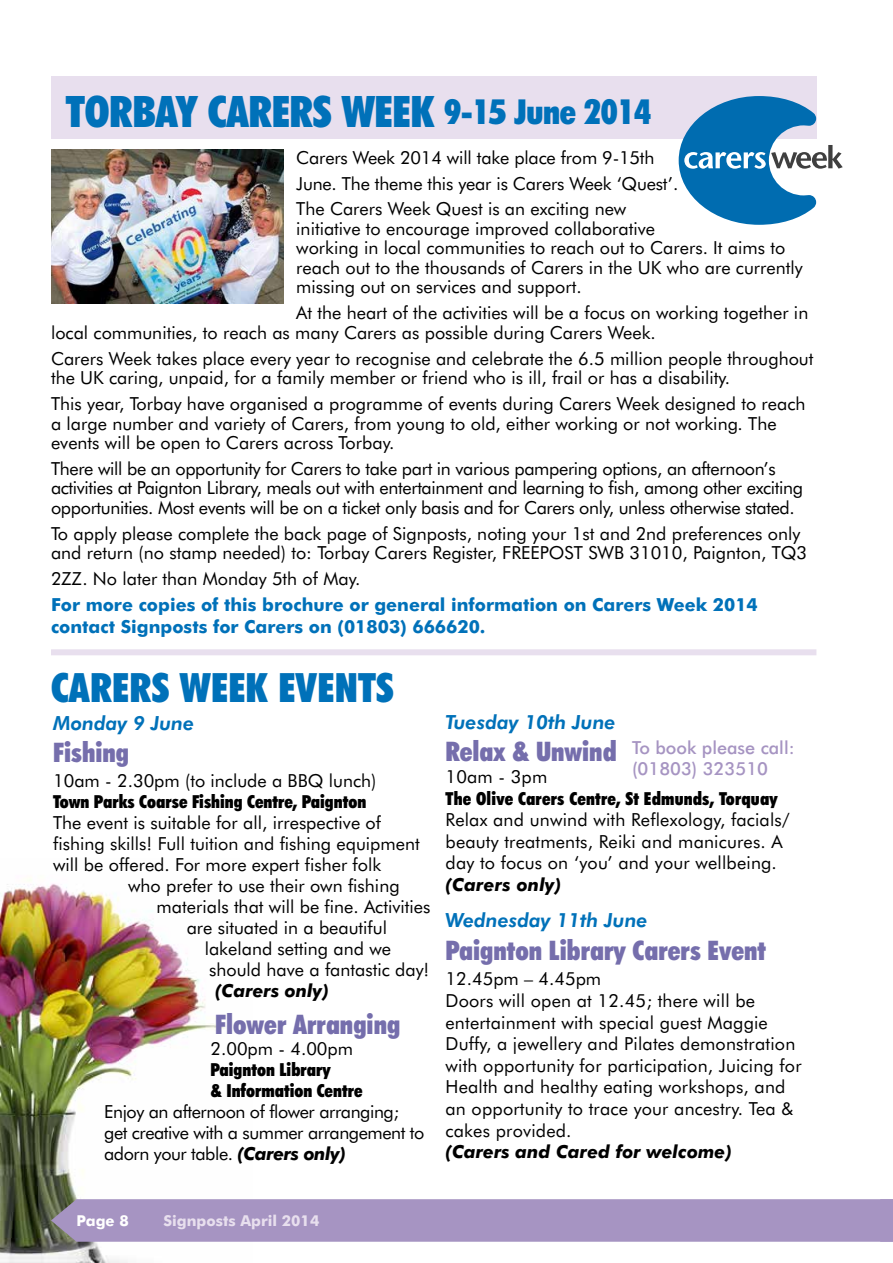
<style>
.page{position:relative;width:893px;height:1263px;background:#fff}
.page>*{position:absolute;margin:0;border:0;box-sizing:border-box;transform-origin:0 0}
.t1{font:900 condensed 43.5px "Futura BT";letter-spacing:-.01em;color:#0071b9}
.t2{font:900 condensed 40.5px "Futura BT";letter-spacing:.005em;color:#0071b9}
.t3{font:900 condensed 27px "Futura BT";color:#756eac}
.t4{font:italic 800 19.5px "Futura BT";color:#0071b9}
.t5{font:18px/21.6px "Futura BT";color:#000}
.t6{font:18px/19.5px "Futura BT";letter-spacing:-.02em;color:#000}
.t7{font:900 condensed 18px/21px "Futura BT";color:#000}
.t8{font:700 18px/21.6px "Futura BT";color:#0071b9}
.t9{font:18px/21px "Futura BT";letter-spacing:-.025em;color:#000}
.t10{font:italic 700 18px "Futura BT";color:#000}
.t11{font:500 18px/21px "Futura BT";color:#a694c2}
.t12{font:700 15px "Futura BT";color:#e8dfee}
.t13{font:700 15px "Futura BT";color:#fff}
.s1{font-size:34.5px}
.s2{font-weight:700;font-style:italic}
</style>
<div class="page">
<img style="left:0;top:878px;width:225px;height:385px">
<div style="left:51px;top:1199px;width:842px;height:43px;background:#a694c2"></div>
<div style="left:51px;top:77px;width:765px;height:62px;background:#e8dfee"></div>
<div style="left:51px;top:649px;width:765px;height:6px;background:#e8dfee"></div>
<svg style="left:679px;top:96px;width:164px;height:129px"></svg>
<img style="left:51px;top:150px;width:233px;height:153px">
<h1 class="t1" style="left:66px;top:86px;width:587px">TORBAY CARERS WEEK <span class="s1">9-15 June 2014</span></h1>
<p class="t5" style="left:296px;top:144px;width:380px;line-height:26px">Carers Week 2014 will take place from 9-15th<br>June. The theme this year is Carers Week ‘Quest’.<br>The Carers Week Quest is an exciting new</p>
<p class="t5" style="left:296px;top:219px;width:508px;line-height:19.5px">initiative to encourage improved collaborative<br>working in local communities to reach out to Carers. It aims to reach out to the thousands of Carers in the UK who are currently missing out on services and support.</p>
<p class="t5" style="left:51px;top:303px;width:759px;line-height:19.5px;text-indent:245px">At the heart of the activities will be a focus on working together in local communities, to reach as many Carers as possible during Carers Week.</p>
<p class="t5" style="left:51px;top:348px;width:764px;line-height:19.5px">Carers Week takes place every year to recognise and celebrate the 6.5 million people throughout the UK caring, unpaid, for a family member or friend who is ill, frail or has a disability.</p>
<p class="t5" style="left:51px;top:394px;width:756px;line-height:19.5px">This year, Torbay have organised a programme of events during Carers Week designed to reach a large number and variety of Carers, from young to old, either working or not working. The events will be open to Carers across Torbay.</p>
<p class="t6" style="left:51px;top:459px;width:754px">There will be an opportunity for Carers to take part in various pampering options, an afternoon’s activities at Paignton Library, meals out with entertainment and learning to fish, among other exciting opportunities. Most events will be on a ticket only basis and for Carers only, unless otherwise stated.</p>
<p class="t5" style="left:51px;top:523px;width:758px;line-height:19.5px">To apply please complete the back page of Signposts, noting your 1st and 2nd preferences only and return (no stamp needed) to: Torbay Carers Register, FREEPOST SWB 31010, Paignton, TQ3</p>
<p class="t5" style="left:51px;top:568px;width:308px">2ZZ. No later than Monday 5th of May.</p>
<p class="t8" style="left:51px;top:594px;width:708px">For more copies of this brochure or general information on Carers Week 2014 contact Signposts for Carers on (01803) 666620.</p>
<h2 class="t2" style="left:51px;top:663px;width:344px">CARERS WEEK EVENTS</h2>
<p class="t4" style="left:53px;top:711px;width:143px">Monday 9 June</p>
<h3 class="t3" style="left:53px;top:736px;width:77px">Fishing</h3>
<p class="t5" style="left:53px;top:770px;width:325px">10am - 2.30pm (to include a BBQ lunch)</p>
<p class="t7" style="left:53px;top:791px;width:315px">Town Parks Coarse Fishing Centre, Paignton</p>
<p class="t5" style="left:53px;top:812px;width:329px">The event is suitable for all, irrespective of</p>
<p class="t5" style="left:53px;top:833px;width:368px">fishing skills! Full tuition and fishing equipment</p>
<p class="t5" style="left:53px;top:854px;width:330px">will be offered. For more expert fisher folk</p>
<p class="t5" style="left:128px;top:875px;width:273px">who prefer to use their own fishing</p>
<p class="t5" style="left:157px;top:896px;width:275px">materials that will be fine. Activities</p>
<p class="t5" style="left:187px;top:917px;width:202px">are situated in a beautiful</p>
<p class="t5" style="left:205px;top:938px;width:188px">lakeland setting and we</p>
<p class="t5" style="left:209px;top:959px;width:222px">should have a fantastic day!</p>
<p class="t10" style="left:215px;top:980px;width:115px">(Carers only)</p>
<h3 class="t3" style="left:215px;top:1008px;width:187px">Flower Arranging</h3>
<p class="t5" style="left:210px;top:1037px;width:144px">2.00pm - 4.00pm</p>
<p class="t7" style="left:210px;top:1059px;width:154px">Paignton Library<br>&amp; Information Centre</p>
<p class="t9" style="left:104px;top:1101px;width:322px">Enjoy an afternoon of flower arranging; get creative with a summer arrangement to adorn your table. <span class="s2">(Carers only)</span></p>
<p class="t4" style="left:446px;top:710px;width:172px">Tuesday 10th June</p>
<h3 class="t3" style="left:446px;top:735px;width:173px">Relax &amp; Unwind</h3>
<p class="t5" style="left:446px;top:766px;width:103px">10am - 3pm</p>
<p class="t7" style="left:446px;top:787px;width:334px">The Olive Carers Centre, St Edmunds, Torquay</p>
<p class="t5" style="left:446px;top:809px;width:346px">Relax and unwind with Reflexology, facials/ beauty treatments, Reiki and manicures. A day to focus on ‘you’ and your wellbeing.</p>
<p class="t10" style="left:446px;top:874px;width:117px">(Carers only)</p>
<p class="t4" style="left:446px;top:908px;width:204px">Wednesday 11th June</p>
<h3 class="t3" style="left:446px;top:933px;width:322px">Paignton Library Carers Event</h3>
<p class="t5" style="left:446px;top:968px;width:358px">12.45pm – 4.45pm<br>Doors will open at 12.45; there will be entertainment with special guest Maggie Duffy, a jewellery and Pilates demonstration with opportunity for participation, Juicing for Health and healthy eating workshops, and an opportunity to trace your ancestry. Tea &amp; cakes provided.</p>
<p class="t10" style="left:446px;top:1141px;width:288px">(Carers and Cared for welcome)</p>
<p class="t11" style="left:632px;top:737px;width:164px">To book please call: (01803) 323510</p>
<p class="t13" style="left:77px;top:1212px;width:54px">Page 8</p>
<p class="t12" style="left:164px;top:1212px;width:157px">Signposts April 2014</p>
</div>
